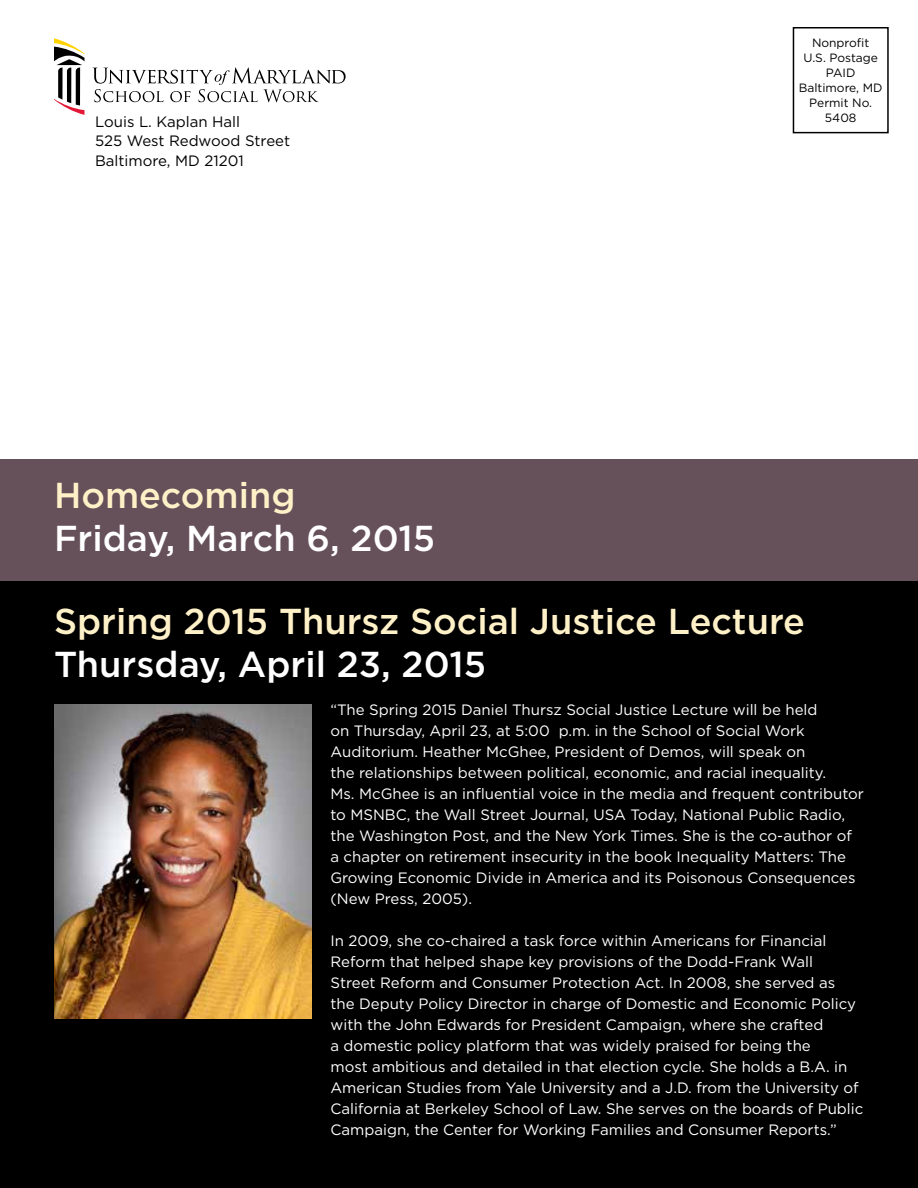
<style>
.page{position:relative;width:918px;height:1188px;background:#fff}
.page>*{position:absolute;margin:0;border:0;box-sizing:border-box;transform-origin:0 0}
.t1{font:500 36px "Gotham";color:#fff1c7}
.t2{font:500 36px "Gotham";color:#fff}
.t3{font:15px/21px "Gotham";color:#fff}
.t4{font:15px/19.5px "Gotham";color:#000}
.t5{font:12px/15px "Gotham";color:#000;text-align:center}
</style>
<div class="page">
<div style="left:0;top:573px;width:918px;height:615px;background:#000"></div>
<div style="left:793px;top:27px;width:96px;height:106px;border:2px solid #000"></div>
<svg style="left:92px;top:67px;width:254px;height:35px"></svg>
<svg style="left:54px;top:38px;width:31px;height:77px"></svg>
<img style="left:54px;top:705px;width:257px;height:314px">
<div style="left:0;top:459px;width:918px;height:121px;background:#66515b"></div>
<p class="t5" style="left:799px;top:35px;width:85px">Nonprofit<br>U.S. Postage<br>PAID<br>Baltimore, MD<br>Permit No.</p>
<p class="t4" style="left:95px;top:112px;width:147px">Louis L. Kaplan Hall</p>
<p class="t5" style="left:825px;top:110px;width:33px">5408</p>
<p class="t4" style="left:95px;top:131px;width:197px">525 West Redwood Street<br>Baltimore, MD 21201</p>
<h1 class="t1" style="left:54px;top:472px;width:243px">Homecoming</h1>
<h1 class="t2" style="left:54px;top:515px;width:383px">Friday, March 6, 2015</h1>
<h1 class="t1" style="left:54px;top:597px;width:753px">Spring 2015 Thursz Social Justice Lecture</h1>
<h1 class="t2" style="left:54px;top:641px;width:434px">Thursday, April 23, 2015</h1>
<p class="t3" style="left:330px;top:698px;width:535px">“The Spring 2015 Daniel Thursz Social Justice Lecture will be held<br>on Thursday, April 23, at 5:00 p.m. in the School of Social Work Auditorium. Heather McGhee, President of Demos, will speak on<br>the relationships between political, economic, and racial inequality.<br>Ms. McGhee is an influential voice in the media and frequent contributor to MSNBC, the Wall Street Journal, USA Today, National Public Radio, the Washington Post, and the New York Times. She is the co-author of a chapter on retirement insecurity in the book Inequality Matters: The Growing Economic Divide in America and its Poisonous Consequences (New Press, 2005).</p>
<p class="t3" style="left:330px;top:929px;width:534px">In 2009, she co-chaired a task force within Americans for Financial Reform that helped shape key provisions of the Dodd-Frank Wall<br>Street Reform and Consumer Protection Act. In 2008, she served as<br>the Deputy Policy Director in charge of Domestic and Economic Policy with the John Edwards for President Campaign, where she crafted<br>a domestic policy platform that was widely praised for being the<br>most ambitious and detailed in that election cycle. She holds a B.A. in American Studies from Yale University and a J.D. from the University of California at Berkeley School of Law. She serves on the boards of Public Campaign, the Center for Working Families and Consumer Reports.”</p>
</div>
